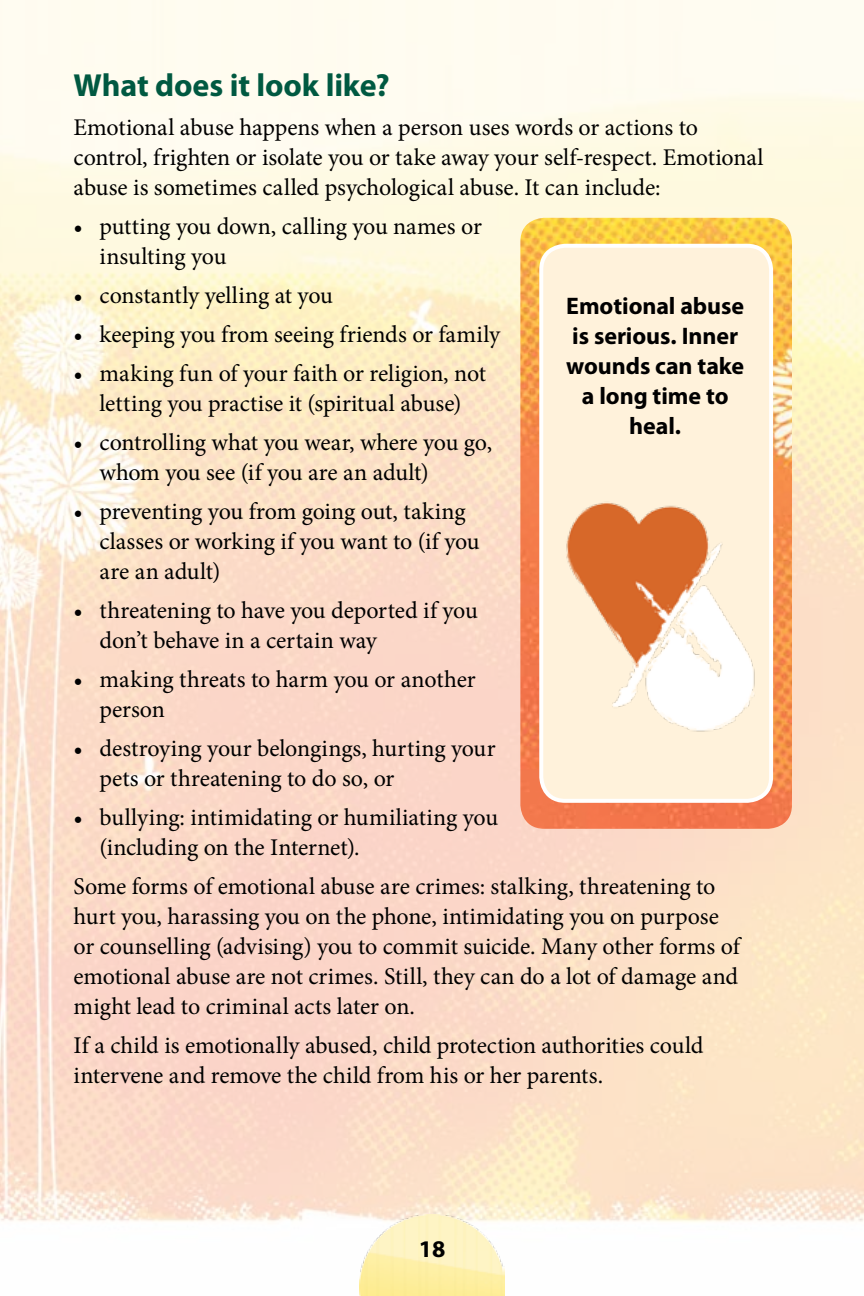
<style>
.page{position:relative;width:864px;height:1296px;background:#fff}
.page>*{position:absolute;margin:0;border:0;box-sizing:border-box;transform-origin:0 0}
.t1{font:700 32px "Myriad Pro";letter-spacing:-.005em;color:#005941}
.t2{font:24px/30px "Minion Pro";letter-spacing:-.005em;color:#000}
.t3{font:700 24px/30px "Myriad Pro";letter-spacing:-.005em;color:#000;text-align:center}
</style>
<div class="page">
<img style="left:0;top:0;width:864px;height:1296px">
<img style="left:360px;top:1214px;width:144px;height:82px">
<img style="left:520px;top:218px;width:272px;height:611px">
<div style="left:541px;top:246px;width:230px;height:555px;background:#fff2db;border-radius:24px"></div>
<div style="left:539px;top:244px;width:234px;height:559px;border:4px solid #fff;border-radius:24px"></div>
<img style="left:566px;top:503px;width:189px;height:229px">
<h1 class="t1" style="left:74px;top:64px;width:318px">What does it look like?</h1>
<p class="t2" style="left:74px;top:112px;width:692px">Emotional abuse happens when a person uses words or actions to control, frighten or isolate you or take away your self-respect. Emotional abuse is sometimes called psychological abuse. It can include:</p>
<p class="t2" style="left:100px;top:211px;width:384px;text-indent:-26px">• putting you down, calling you names or insulting you</p>
<p class="t2" style="left:74px;top:280px;width:261px">• constantly yelling at you</p>
<p class="t2" style="left:74px;top:319px;width:428px">• keeping you from seeing friends or family</p>
<p class="t2" style="left:74px;top:358px;width:414px;text-align:center">• making fun of your faith or religion, not letting you practise it (spiritual abuse)</p>
<p class="t2" style="left:100px;top:427px;width:394px;text-indent:-26px">• controlling what you wear, where you go, whom you see (if you are an adult)</p>
<p class="t2" style="left:100px;top:496px;width:382px;text-indent:-26px">• preventing you from going out, taking classes or working if you want to (if you are an adult)</p>
<p class="t2" style="left:100px;top:595px;width:380px;text-indent:-26px">• threatening to have you deported if you don’t behave in a certain way</p>
<p class="t2" style="left:100px;top:664px;width:378px;text-indent:-26px">• making threats to harm you or another person</p>
<p class="t2" style="left:100px;top:733px;width:398px;text-indent:-26px">• destroying your belongings, hurting your pets or threatening to do so, or</p>
<p class="t2" style="left:100px;top:802px;width:400px;text-indent:-26px">• bullying: intimidating or humiliating you (including on the Internet).</p>
<p class="t2" style="left:74px;top:871px;width:668px">Some forms of emotional abuse are crimes: stalking, threatening to hurt you, harassing you on the phone, intimidating you on purpose or counselling (advising) you to commit suicide. Many other forms of emotional abuse are not crimes. Still, they can do a lot of damage and might lead to criminal acts later on.</p>
<p class="t2" style="left:74px;top:1030px;width:631px">If a child is emotionally abused, child protection authorities could intervene and remove the child from his or her parents.</p>
<p class="t3" style="left:566px;top:290px;width:179px">Emotional abuse is serious. Inner wounds can take a long time to heal.</p>
<p class="t3" style="left:419px;top:1233px;width:28px">18</p>
</div>
